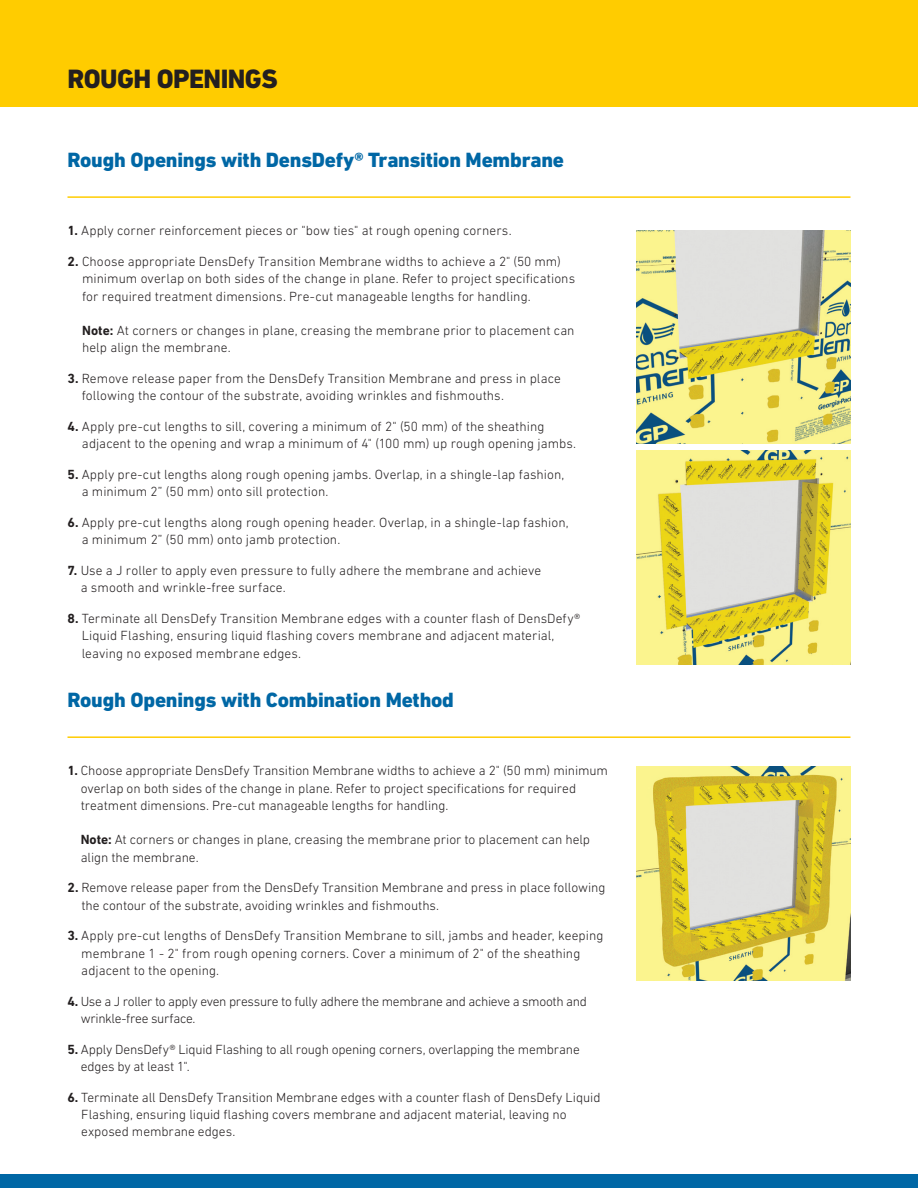
<style>
.page{position:relative;width:918px;height:1188px;background:#fff}
.page>*{position:absolute;margin:0;border:0;box-sizing:border-box;transform-origin:0 0}
.t1{font:800 27px "DIN Next LT Pro";letter-spacing:-.02em;color:#231f20}
.body_install{font:800 21px "DIN Next LT Pro";letter-spacing:-.01em;color:#0067a5}
.body_install-2{font:300 13.5px/17.2px "DIN Next LT Pro";color:#231f20}
.body_install-3{font:300 13.5px/17.2px "DIN Next LT Pro";letter-spacing:-.025em;color:#231f20}
.s1{font-weight:700}
</style>
<div class="page">
<div style="left:0;top:1174px;width:918px;height:14px;background:#0067a5"></div>
<div style="left:0;top:0;width:918px;height:106px;background:#fc0"></div>
<hr style="left:68px;top:736px;width:782px;height:2px;background:#fc0">
<hr style="left:68px;top:196px;width:782px;height:2px;background:#fc0">
<img style="left:637px;top:230px;width:213px;height:214px">
<img style="left:637px;top:766px;width:213px;height:214px">
<img style="left:637px;top:451px;width:213px;height:214px">
<p class="t1" style="left:68px;top:63px;width:212px">ROUGH OPENINGS</p>
<p class="body_install" style="left:68px;top:148px;width:498px">Rough Openings with DensDefy® Transition Membrane</p>
<p class="body_install-2" style="left:68px;top:222px;width:446px"><span class="s1">1.</span> Apply corner reinforcement pieces or "bow ties" at rough opening corners.</p>
<p class="body_install-2" style="left:82px;top:253px;width:495px;text-indent:-15px"><span class="s1">2.</span> Choose appropriate DensDefy Transition Membrane widths to achieve a 2" (50 mm) minimum overlap on both sides of the change in plane. Refer to project specifications for required treatment dimensions. Pre-cut manageable lengths for handling.</p>
<p class="body_install-2" style="left:82px;top:322px;width:494px"><span class="s1">Note:</span> At corners or changes in plane, creasing the membrane prior to placement can help align the membrane.</p>
<p class="body_install-2" style="left:82px;top:370px;width:481px;text-indent:-14px"><span class="s1">3.</span> Remove release paper from the DensDefy Transition Membrane and press in place following the contour of the substrate, avoiding wrinkles and fishmouths.</p>
<p class="body_install-2" style="left:82px;top:418px;width:496px;text-indent:-14px"><span class="s1">4.</span> Apply pre-cut lengths to sill, covering a minimum of 2" (50 mm) of the sheathing adjacent to the opening and wrap a minimum of 4" (100 mm) up rough opening jambs.</p>
<p class="body_install-2" style="left:82px;top:466px;width:484px;text-indent:-14px"><span class="s1">5.</span> Apply pre-cut lengths along rough opening jambs. Overlap, in a shingle-lap fashion, a minimum 2” (50 mm) onto sill protection.</p>
<p class="body_install-2" style="left:82px;top:514px;width:489px;text-indent:-14px"><span class="s1">6.</span> Apply pre-cut lengths along rough opening header. Overlap, in a shingle-lap fashion, a minimum 2” (50 mm) onto jamb protection.</p>
<p class="body_install-2" style="left:81px;top:562px;width:462px;text-indent:-13px"><span class="s1">7.</span> Use a J roller to apply even pressure to fully adhere the membrane and achieve a smooth and wrinkle-free surface.</p>
<p class="body_install-2" style="left:82px;top:610px;width:500px;text-indent:-14px"><span class="s1">8.</span> Terminate all DensDefy Transition Membrane edges with a counter flash of DensDefy®<br>Liquid Flashing, ensuring liquid flashing covers membrane and adjacent material, leaving no exposed membrane edges.</p>
<p class="body_install" style="left:68px;top:688px;width:388px">Rough Openings with Combination Method</p>
<p class="body_install-2" style="left:81px;top:762px;width:529px;text-indent:-13px"><span class="s1">1.</span> Choose appropriate DensDefy Transition Membrane widths to achieve a 2" (50 mm) minimum overlap on both sides of the change in plane. Refer to project specifications for required treatment dimensions. Pre-cut manageable lengths for handling.</p>
<p class="body_install-2" style="left:81px;top:831px;width:511px"><span class="s1">Note:</span> At corners or changes in plane, creasing the membrane prior to placement can help align the membrane.</p>
<p class="body_install-2" style="left:81px;top:879px;width:526px;text-indent:-14px"><span class="s1">2.</span> Remove release paper from the DensDefy Transition Membrane and press in place following the contour of the substrate, avoiding wrinkles and fishmouths.</p>
<p class="body_install-2" style="left:81px;top:927px;width:524px;text-indent:-14px"><span class="s1">3.</span> Apply pre-cut lengths of DensDefy Transition Membrane to sill, jambs and header, keeping membrane 1 - 2" from rough opening corners. Cover a minimum of 2" of the sheathing adjacent to the opening.</p>
<p class="body_install-3" style="left:81px;top:992px;width:508px;text-indent:-13px"><span class="s1">4.</span> Use a J roller to apply even pressure to fully adhere the membrane and achieve a smooth and wrinkle-free surface.</p>
<p class="body_install-2" style="left:81px;top:1040px;width:500px;text-indent:-13px"><span class="s1">5.</span> Apply DensDefy® Liquid Flashing to all rough opening corners, overlapping the membrane edges by at least 1".</p>
<p class="body_install-2" style="left:81px;top:1088px;width:521px;text-indent:-14px"><span class="s1">6.</span> Terminate all DensDefy Transition Membrane edges with a counter flash of DensDefy Liquid<br>Flashing, ensuring liquid flashing covers membrane and adjacent material, leaving no exposed membrane edges.</p>
</div>
